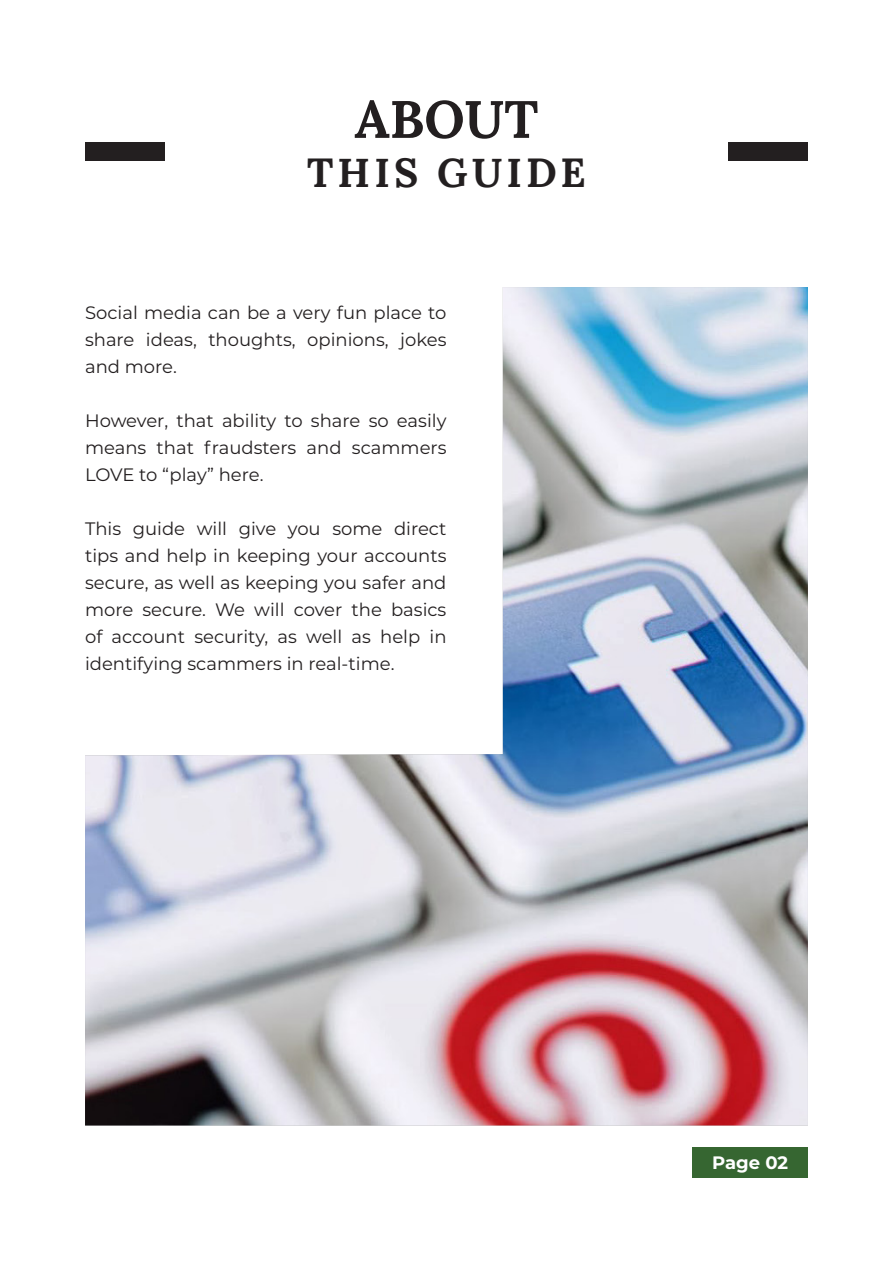
<style>
.page{position:relative;width:893px;height:1263px;background:#fff}
.page>*{position:absolute;margin:0;border:0;box-sizing:border-box;transform-origin:0 0}
.Paragraph_Style_5{font:700 52.5px "Lora";color:#231f20}
.Paragraph_Style_11{font:700 40.5px "Lora";letter-spacing:.1em;color:#231f20}
.Paragraph_Style_9{font:18px/27px "Montserrat";color:#231f20;text-align:justify}
.Paragraph_Style_13{font:700 18px "Montserrat";letter-spacing:-.005em;color:#fff}
</style>
<div class="page">
<div style="left:692px;top:1148px;width:116px;height:30px;background:#366631"></div>
<div style="left:729px;top:142px;width:79px;height:19px;background:#231f20"></div>
<div style="left:85px;top:142px;width:79px;height:19px;background:#231f20"></div>
<img style="left:85px;top:287px;width:723px;height:838px">
<p class="Paragraph_Style_5" style="left:355px;top:75px;width:185px">ABOUT</p>
<p class="Paragraph_Style_11" style="left:307px;top:139px;width:280px">THIS GUIDE</p>
<p class="Paragraph_Style_9" style="left:85px;top:299px;width:363px">Social media can be a very fun place to share ideas, thoughts, opinions, jokes and more.</p>
<p class="Paragraph_Style_9" style="left:85px;top:407px;width:363px">However, that ability to share so easily means that fraudsters and scammers LOVE to “play” here.</p>
<p class="Paragraph_Style_9" style="left:85px;top:515px;width:363px">This guide will give you some direct tips and help in keeping your accounts secure, as well as keeping you safer and more secure. We will cover the basics of account security, as well as help in identifying scammers in real-time.</p>
<p class="Paragraph_Style_13" style="left:712px;top:1149px;width:77px">Page 02</p>
</div>
